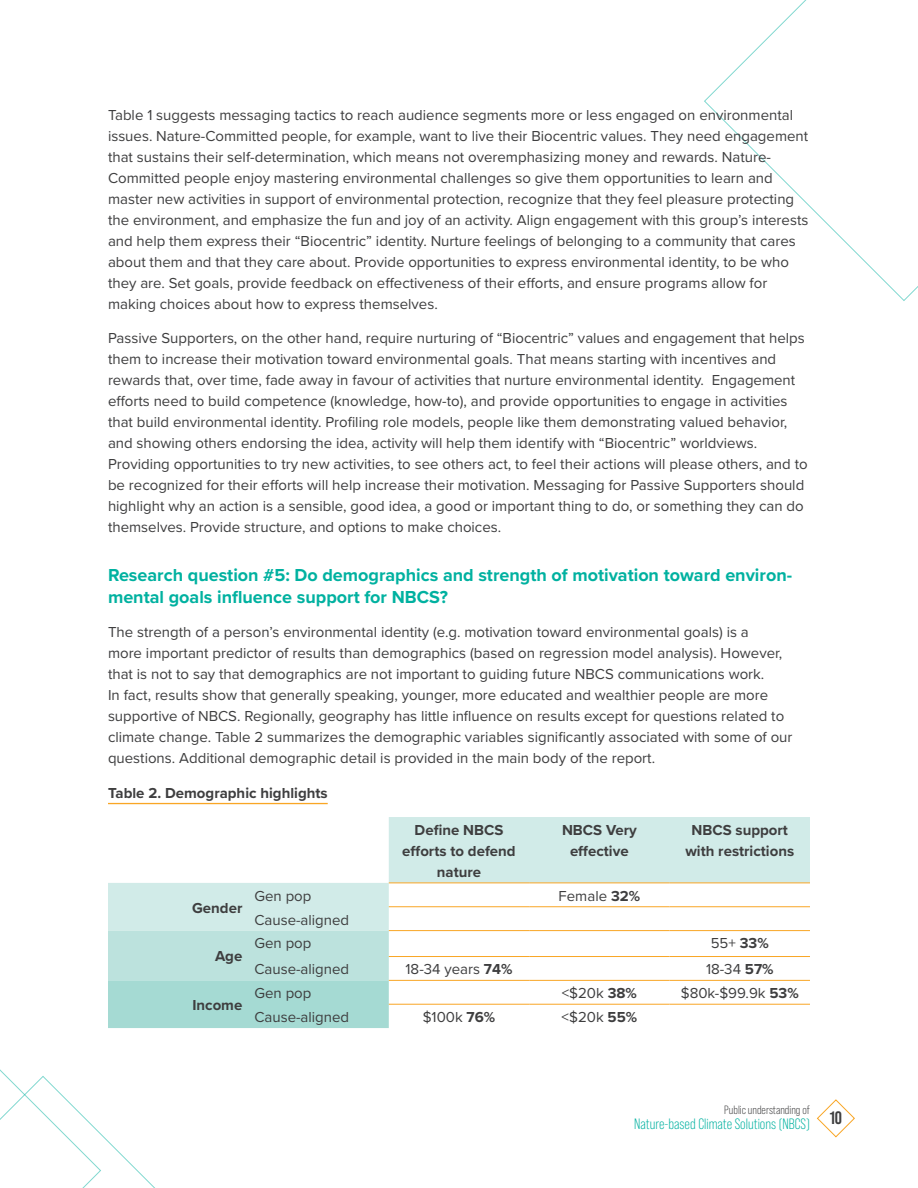
<style>
.page{position:relative;width:918px;height:1188px;background:#fff}
.page>*{position:absolute;margin:0;border:0;box-sizing:border-box;transform-origin:0 0}
.t1{font:700 18px/21.6px "Proxima Nova";color:#00b1a0}
.copy{font:15px/21px "Proxima Nova";color:#3e3e3f}
.copy-2{font:700 15px/21px "Proxima Nova";color:#3e3e3f;text-align:center}
.t2{font:15px "Bebas Neue Pro";color:#00b1a0}
.t3{font:12px "Bebas Neue Pro";color:#3e3e3f}
.s1{font-weight:700}
</style>
<div class="page">
<svg style="left:704px;top:0;width:214px;height:301px"></svg>
<svg style="left:817px;top:1099px;width:38px;height:39px"></svg>
<hr style="left:108px;top:803px;width:220px;height:1px;background:#f9a625">
<svg style="left:108px;top:817px;width:702px;height:114px;fill:#d1ebe8"></svg>
<svg style="left:0;top:931px;width:389px;height:257px"></svg>
<hr style="left:389px;top:930px;width:140px;height:1px;background:#f9a625">
<hr style="left:529px;top:930px;width:141px;height:1px;background:#f9a625">
<hr style="left:670px;top:930px;width:140px;height:1px;background:#f9a625">
<hr style="left:389px;top:956px;width:140px;height:1px;background:#f9a625">
<hr style="left:529px;top:956px;width:141px;height:1px;background:#f9a625">
<hr style="left:670px;top:956px;width:140px;height:1px;background:#f9a625">
<hr style="left:389px;top:980px;width:140px;height:1px;background:#f9a625">
<hr style="left:529px;top:980px;width:141px;height:1px;background:#f9a625">
<hr style="left:670px;top:980px;width:140px;height:1px;background:#f9a625">
<hr style="left:389px;top:1004px;width:140px;height:1px;background:#f9a625">
<hr style="left:529px;top:1004px;width:141px;height:1px;background:#f9a625">
<hr style="left:670px;top:1004px;width:140px;height:1px;background:#f9a625">
<hr style="left:389px;top:883px;width:140px;height:1px;background:#f9a625">
<hr style="left:529px;top:883px;width:141px;height:1px;background:#f9a625">
<hr style="left:670px;top:883px;width:140px;height:1px;background:#f9a625">
<hr style="left:389px;top:906px;width:140px;height:1px;background:#f9a625">
<hr style="left:529px;top:906px;width:141px;height:1px;background:#f9a625">
<hr style="left:670px;top:906px;width:140px;height:1px;background:#f9a625">
<p class="copy" style="left:108px;top:104px;width:702px">Table 1 suggests messaging tactics to reach audience segments more or less engaged on environmental issues. Nature-Committed people, for example, want to live their Biocentric values. They need engagement that sustains their self-determination, which means not overemphasizing money and rewards. Nature-Committed people enjoy mastering environmental challenges so give them opportunities to learn and master new activities in support of environmental protection, recognize that they feel pleasure protecting the environment, and emphasize the fun and joy of an activity. Align engagement with this group’s interests and help them express their “Biocentric” identity. Nurture feelings of belonging to a community that cares about them and that they care about. Provide opportunities to express environmental identity, to be who they are. Set goals, provide feedback on effectiveness of their efforts, and ensure programs allow for making choices about how to express themselves.</p>
<p class="copy" style="left:108px;top:327px;width:701px">Passive Supporters, on the other hand, require nurturing of “Biocentric” values and engagement that helps them to increase their motivation toward environmental goals. That means starting with incentives and rewards that, over time, fade away in favour of activities that nurture environmental identity. Engagement efforts need to build competence (knowledge, how-to), and provide opportunities to engage in activities that build environmental identity. Profiling role models, people like them demonstrating valued behavior, and showing others endorsing the idea, activity will help them identify with “Biocentric” worldviews.<br>Providing opportunities to try new activities, to see others act, to feel their actions will please others, and to be recognized for their efforts will help increase their motivation. Messaging for Passive Supporters should highlight why an action is a sensible, good idea, a good or important thing to do, or something they can do themselves. Provide structure, and options to make choices.</p>
<p class="t1" style="left:108px;top:564px;width:686px">Research question #5: Do demographics and strength of motivation toward environ&shy;mental goals influence support for NBCS?</p>
<p class="copy" style="left:108px;top:621px;width:686px">The strength of a person’s environmental identity (e.g. motivation toward environmental goals) is a<br>more important predictor of results than demographics (based on regression model analysis). However, that is not to say that demographics are not important to guiding future NBCS communications work.<br>In fact, results show that generally speaking, younger, more educated and wealthier people are more supportive of NBCS. Regionally, geography has little influence on results except for questions related to climate change. Table 2 summarizes the demographic variables significantly associated with some of our questions. Additional demographic detail is provided in the main body of the report.</p>
<p class="copy-2" style="left:108px;top:782px;width:221px">Table 2. Demographic highlights</p>
<p class="copy-2" style="left:402px;top:819px;width:115px">Define NBCS efforts to defend nature</p>
<p class="copy-2" style="left:562px;top:819px;width:76px">NBCS Very effective</p>
<p class="copy-2" style="left:685px;top:819px;width:110px">NBCS support with restrictions</p>
<p class="copy-2" style="left:192px;top:897px;width:52px">Gender</p>
<p class="copy" style="left:254px;top:885px;width:59px">Gen pop</p>
<p class="copy" style="left:559px;top:885px;width:83px">Female <span class="s1">32%</span></p>
<p class="copy" style="left:254px;top:908px;width:96px">Cause-aligned</p>
<p class="copy-2" style="left:215px;top:946px;width:29px">Age</p>
<p class="copy-2" style="left:192px;top:994px;width:51px">Income</p>
<p class="copy" style="left:254px;top:932px;width:59px">Gen pop</p>
<p class="copy" style="left:711px;top:932px;width:60px">55+ <span class="s1">33%</span></p>
<p class="copy" style="left:254px;top:958px;width:96px">Cause-aligned</p>
<p class="copy" style="left:406px;top:958px;width:108px">18-34 years <span class="s1">74%</span></p>
<p class="copy" style="left:706px;top:958px;width:69px">18-34 <span class="s1">57%</span></p>
<p class="copy" style="left:254px;top:982px;width:59px">Gen pop</p>
<p class="copy" style="left:562px;top:982px;width:77px">&lt;$20k <span class="s1">38%</span></p>
<p class="copy" style="left:681px;top:982px;width:119px">$80k-$99.9k <span class="s1">53%</span></p>
<p class="copy" style="left:254px;top:1006px;width:96px">Cause-aligned</p>
<p class="copy" style="left:423px;top:1006px;width:74px">$100k <span class="s1">76%</span></p>
<p class="copy" style="left:562px;top:1006px;width:77px">&lt;$20k <span class="s1">55%</span></p>
<p class="t3" style="left:724px;top:1103px;width:87px">Public understanding of</p>
<p class="t2" style="left:634px;top:1115px;width:210px">Nature-based Climate Solutions (NBCS) <sup>10</sup></p>
</div>
